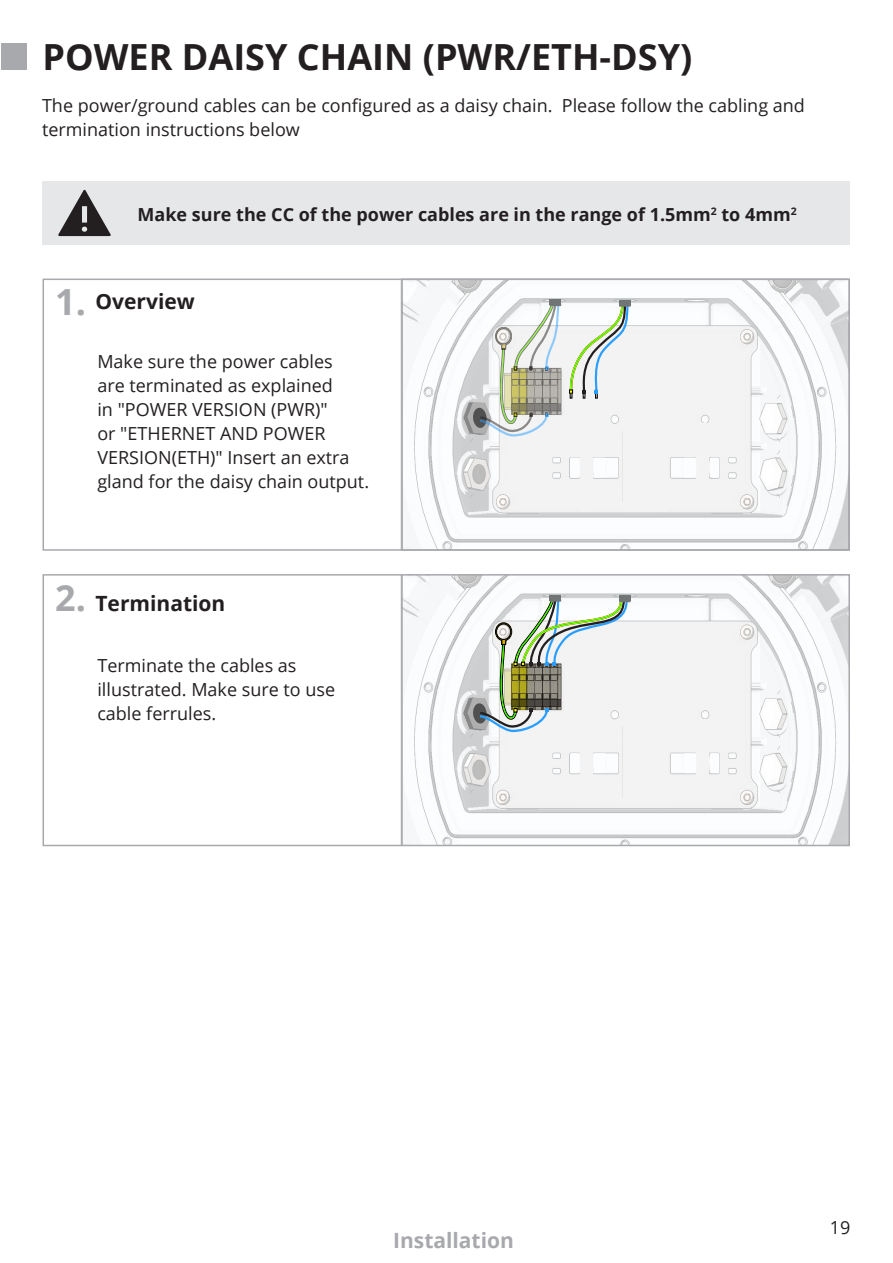
<style>
.page{position:relative;width:893px;height:1263px;background:#fff}
.page>*{position:absolute;margin:0;border:0;box-sizing:border-box;transform-origin:0 0}
.Chapter{font:700 36px "Open Sans";color:#231f20}
.Step_number{font:700 36px "Open Sans";color:#a8a9ad}
.Normal_text{font:700 21px "Open Sans";color:#231f20}
.Contents_-_title{font:700 21px "Open Sans";color:#a8a9ad}
.Normal_text-2{font:18px/24px "Open Sans";color:#231f20}
.Subtitle{font:700 18px "Open Sans";color:#231f20}
</style>
<div class="page">
<div style="left:43px;top:181px;width:807px;height:64px;background:#e6e7e9"></div>
<svg style="left:58px;top:190px;width:53px;height:46px;background:#888788"></svg>
<svg style="left:42px;top:574px;width:358px;height:273px"></svg>
<svg style="left:42px;top:278px;width:358px;height:273px"></svg>
<div style="left:2px;top:44px;width:25px;height:26px;background:#a8a9ad"></div>
<svg style="left:400px;top:574px;width:450px;height:273px"></svg>
<svg style="left:400px;top:278px;width:450px;height:273px"></svg>
<p class="Chapter" style="left:43px;top:32px;width:651px">POWER DAISY CHAIN (PWR/ETH-DSY)</p>
<p class="Normal_text-2" style="left:42px;top:93px;width:764px">The power/ground cables can be configured as a daisy chain. Please follow the cabling and termination instructions below</p>
<p class="Subtitle" style="left:138px;top:202px;width:660px">Make sure the CC of the power cables are in the range of 1.5mm<sup>2</sup> to 4mm<sup>2</sup></p>
<p class="Step_number" style="left:55px;top:277px;width:32px">1.</p>
<p class="Normal_text" style="left:95px;top:287px;width:101px">Overview</p>
<p class="Normal_text-2" style="left:97px;top:349px;width:273px">Make sure the power cables<br>are terminated as explained<br>in "POWER VERSION (PWR)"<br>or "ETHERNET AND POWER<br>VERSION(ETH)" Insert an extra gland for the daisy chain output.</p>
<p class="Step_number" style="left:55px;top:572px;width:32px">2.</p>
<p class="Normal_text" style="left:95px;top:588px;width:131px">Termination</p>
<p class="Normal_text-2" style="left:97px;top:653px;width:239px">Terminate the cables as illustrated. Make sure to use cable ferrules.</p>
<p class="Contents_-_title" style="left:393px;top:1225px;width:122px">Installation</p>
<p class="Normal_text-2" style="left:830px;top:1215px;width:22px">19</p>
</div>
